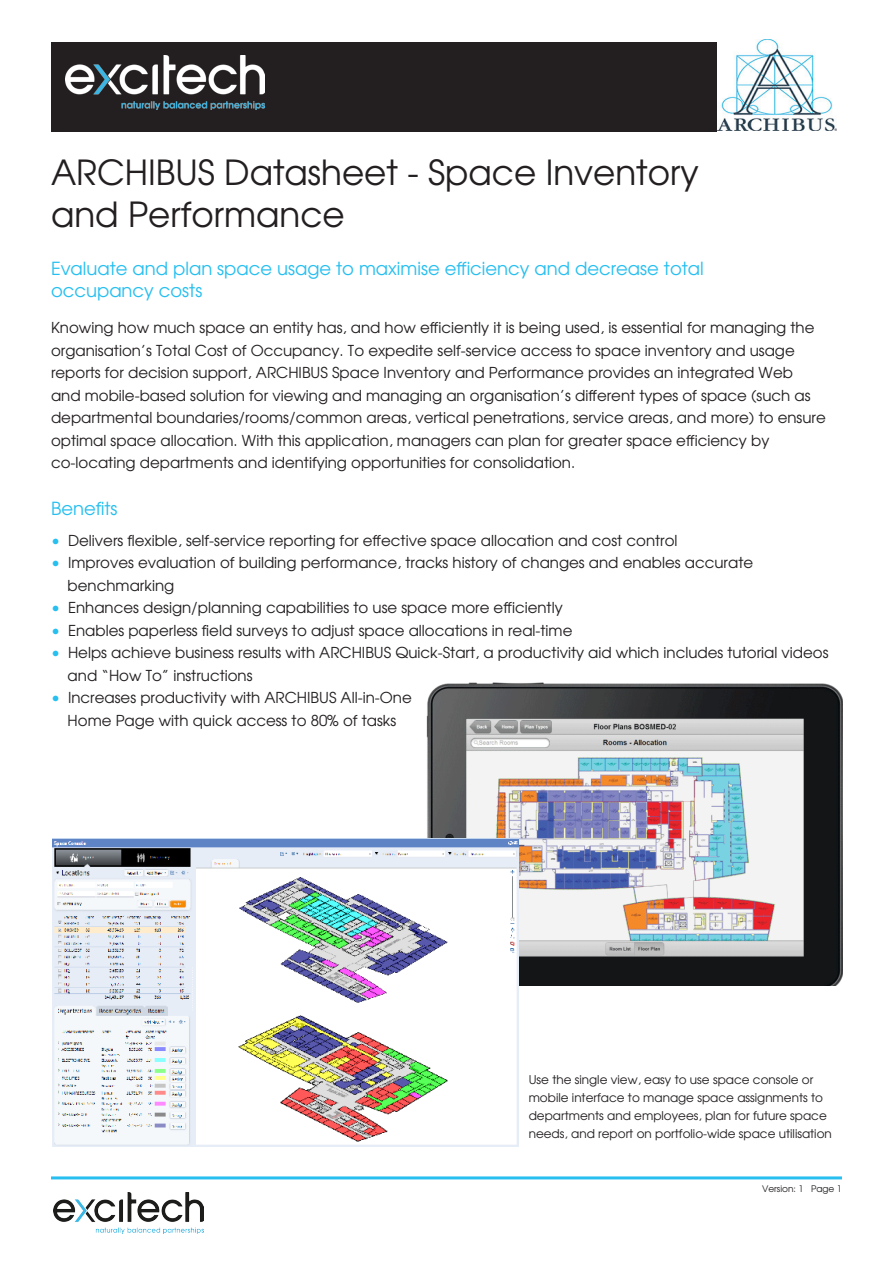
<style>
.page{position:relative;width:893px;height:1263px;background:#fff}
.page>*{position:absolute;margin:0;border:0;box-sizing:border-box;transform-origin:0 0}
.t1{font:34.5px/41.4px "Te X Gyre Adventor";color:#231f20}
.t2{font:18px/21.6px "Te X Gyre Adventor";color:#26bff0}
.t3{font:15px/22.5px "Te X Gyre Adventor";color:#231f20}
.t4{font:12px/18px "Te X Gyre Adventor";color:#231f20}
.t5{font:9px "Te X Gyre Adventor";color:#231f20}
.s1{color:#26bff0}
</style>
<div class="page">
<div style="left:51px;top:43px;width:791px;height:89px;background:#231f20"></div>
<img style="left:65px;top:55px;width:200px;height:55px">
<img style="left:54px;top:1193px;width:149px;height:40px">
<hr style="left:51px;top:1176px;width:791px;height:3px;background:#26bff0">
<div style="left:717px;top:36px;width:125px;height:96px;background:#fff"></div>
<img style="left:717px;top:39px;width:120px;height:92px">
<img style="left:427px;top:683px;width:416px;height:302px">
<img style="left:52px;top:839px;width:466px;height:307px">
<p class="t1" style="left:51px;top:150px;width:649px">ARCHIBUS Datasheet - Space Inventory and Performance</p>
<p class="t2" style="left:51px;top:257px;width:654px">Evaluate and plan space usage to maximise efficiency and decrease total occupancy costs</p>
<p class="t3" style="left:51px;top:315px;width:776px">Knowing how much space an entity has, and how efficiently it is being used, is essential for managing the organisation’s Total Cost of Occupancy. To expedite self-service access to space inventory and usage reports for decision support, ARCHIBUS Space Inventory and Performance provides an integrated Web and mobile-based solution for viewing and managing an organisation’s different types of space (such as departmental boundaries/rooms/common areas, vertical penetrations, service areas, and more) to ensure optimal space allocation. With this application, managers can plan for greater space efficiency by co-locating departments and identifying opportunities for consolidation.</p>
<p class="t2" style="left:51px;top:496px;width:68px">Benefits</p>
<p class="t3" style="left:51px;top:528px;width:628px"><span class="s1">•</span> Delivers flexible, self-service reporting for effective space allocation and cost control</p>
<p class="t3" style="left:68px;top:550px;width:687px;text-indent:-17px"><span class="s1">•</span> Improves evaluation of building performance, tracks history of changes and enables accurate benchmarking</p>
<p class="t3" style="left:51px;top:595px;width:513px"><span class="s1">•</span> Enhances design/planning capabilities to use space more efficiently</p>
<p class="t3" style="left:51px;top:618px;width:523px"><span class="s1">•</span> Enables paperless field surveys to adjust space allocations in real-time</p>
<p class="t3" style="left:68px;top:640px;width:762px;text-indent:-17px"><span class="s1">•</span> Helps achieve business results with ARCHIBUS Quick-Start, a productivity aid which includes tutorial videos and “How To” instructions</p>
<p class="t3" style="left:51px;top:685px;width:362px;text-align:center"><span class="s1">•</span> Increases productivity with ARCHIBUS All-in-One<br>Home Page with quick access to 80% of tasks</p>
<p class="t4" style="left:529px;top:1069px;width:305px">Use the single view, easy to use space console or mobile interface to manage space assignments to departments and employees, plan for future space needs, and report on portfolio-wide space utilisation</p>
<p class="t5" style="left:762px;top:1182px;width:81px">Version: 1 Page 1</p>
</div>
